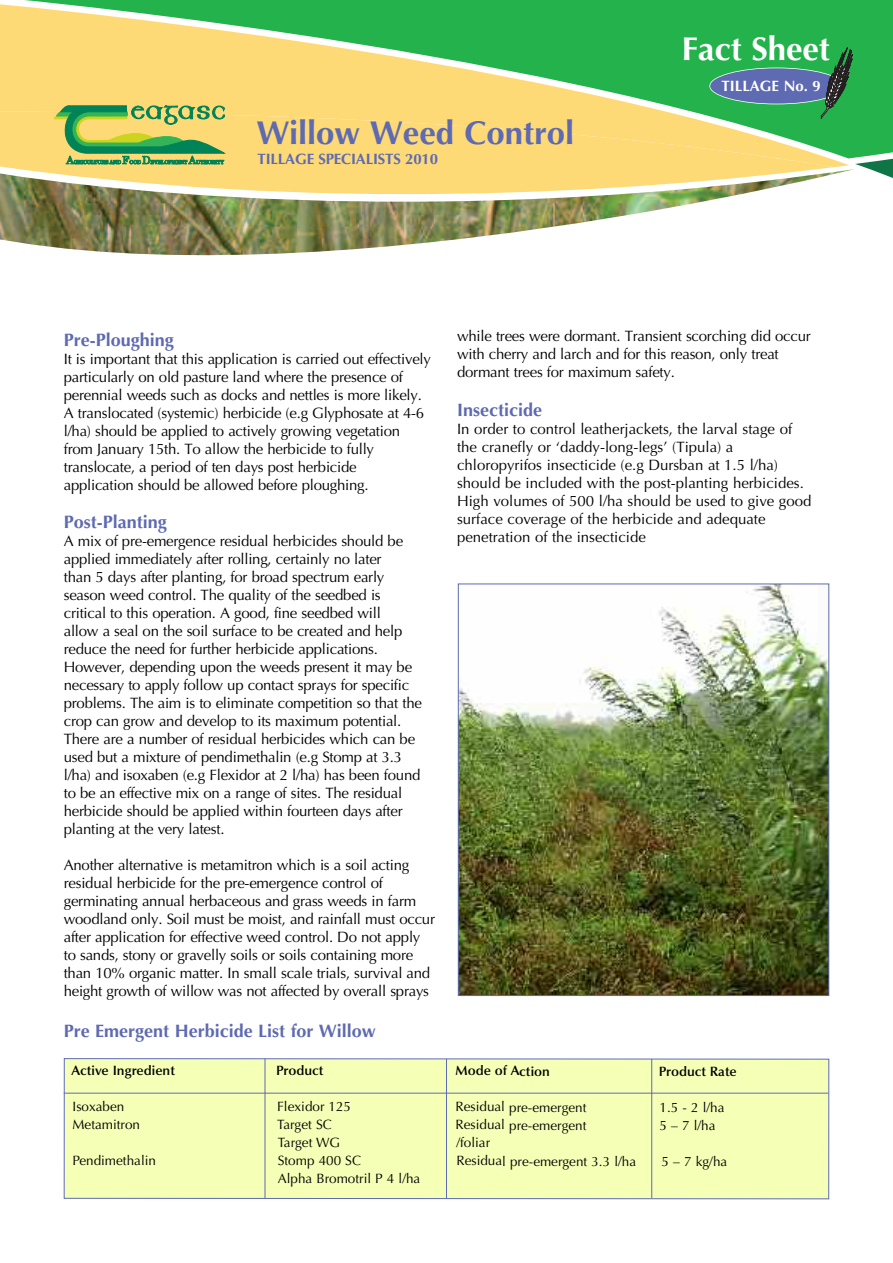
<style>
.page{position:relative;width:893px;height:1263px;background:#fff}
.page>*{position:absolute;margin:0;border:0;box-sizing:border-box;transform-origin:0 0}
.t1{font:700 33px "Optima CELT";color:#5e6ab1}
.t2{font:700 33px "Optima CELT";letter-spacing:-.005em;color:#fff}
.t3{font:700 18px "Optima CELT";color:#5e6ab1}
.t4{font:15px/18px "Optima CELT";letter-spacing:-.015em;color:#000}
.t5{font:700 15px "Optima CELT";letter-spacing:-.01em;color:#5e6ab1}
.t6{font:700 15px "Optima CELT";color:#fff}
.t7{font:13.5px "Optima LT";color:#000}
.t8{font:600 13.5px "Optima LT";color:#000}
</style>
<div class="page">
<div style="left:0;top:158px;width:834px;height:11px;background:#feda77"></div>
<svg style="left:0;top:0;width:893px;height:158px;background:#a1ca6a"></svg>
<svg style="left:855px;top:130px;width:38px;height:48px"></svg>
<img style="left:0;top:169px;width:854px;height:87px">
<svg style="left:54px;top:105px;width:171px;height:60px;background:#96b964"></svg>
<div style="left:710px;top:68px;width:133px;height:36px;background:#5e6ab1;border-radius:50%"></div>
<div style="left:709px;top:68px;width:135px;height:36px;border:2px solid #fff;border-radius:50%"></div>
<svg style="left:821px;top:45px;width:33px;height:74px;background:#2c8149"></svg>
<div style="left:63px;top:1058px;width:767px;height:142px;background:#f6ffb6"></div>
<hr style="left:265px;top:1059px;width:1px;height:139px;background:#5e6ab1">
<hr style="left:446px;top:1059px;width:1px;height:139px;background:#5e6ab1">
<hr style="left:651px;top:1059px;width:1px;height:139px;background:#5e6ab1">
<hr style="left:64px;top:1093px;width:764px;height:1px;background:#5e6ab1">
<img style="left:460px;top:586px;width:367px;height:408px">
<div style="left:458px;top:584px;width:371px;height:412px;border:1px solid #5e6ab1"></div>
<h1 class="t2" style="left:682px;top:35px;width:149px">Fact Sheet</h1>
<h1 class="t1" style="left:256px;top:120px;width:319px">Willow Weed Control</h1>
<p class="t5" style="left:258px;top:153px;width:182px">TILLAGE SPECIALISTS 2010</p>
<p class="t6" style="left:722px;top:80px;width:101px">TILLAGE No. 9</p>
<p class="t3" style="left:64px;top:332px;width:112px">Pre-Ploughing</p>
<p class="t4" style="left:64px;top:351px;width:369px">It is important that this application is carried out effectively particularly on old pasture land where the presence of perennial weeds such as docks and nettles is more likely.<br>A translocated (systemic) herbicide (e.g Glyphosate at 4-6 l/ha) should be applied to actively growing vegetation from January 15th. To allow the herbicide to fully translocate, a period of ten days post herbicide<br>application should be allowed before ploughing.</p>
<p class="t3" style="left:64px;top:515px;width:105px">Post-Planting</p>
<p class="t4" style="left:64px;top:533px;width:360px">A mix of pre-emergence residual herbicides should be applied immediately after rolling, certainly no later<br>than 5 days after planting, for broad spectrum early season weed control. The quality of the seedbed is critical to this operation. A good, fine seedbed will<br>allow a seal on the soil surface to be created and help reduce the need for further herbicide applications.<br>However, depending upon the weeds present it may be necessary to apply follow up contact sprays for specific problems. The aim is to eliminate competition so that the crop can grow and develop to its maximum potential.<br>There are a number of residual herbicides which can be used but a mixture of pendimethalin (e.g Stomp at 3.3 l/ha) and isoxaben (e.g Flexidor at 2 l/ha) has been found to be an effective mix on a range of sites. The residual herbicide should be applied within fourteen days after planting at the very latest.</p>
<p class="t4" style="left:64px;top:857px;width:373px">Another alternative is metamitron which is a soil acting residual herbicide for the pre-emergence control of germinating annual herbaceous and grass weeds in farm woodland only. Soil must be moist, and rainfall must occur after application for effective weed control. Do not apply to sands, stony or gravelly soils or soils containing more than 10% organic matter. In small scale trials, survival and height growth of willow was not affected by overall sprays</p>
<p class="t3" style="left:64px;top:1023px;width:314px">Pre Emergent Herbicide List for Willow</p>
<p class="t4" style="left:457px;top:329px;width:355px">while trees were dormant. Transient scorching did occur with cherry and larch and for this reason, only treat dormant trees for maximum safety.</p>
<p class="t3" style="left:457px;top:402px;width:86px">Insecticide</p>
<p class="t4" style="left:457px;top:421px;width:356px">In order to control leatherjackets, the larval stage of the cranefly or ‘daddy-long-legs’ (Tipula) a chloropyrifos insecticide (e.g Dursban at 1.5 l/ha) should be included with the post-planting herbicides.<br>High volumes of 500 l/ha should be used to give good surface coverage of the herbicide and adequate penetration of the insecticide</p>
<p class="t8" style="left:72px;top:1065px;width:105px">Active Ingredient</p>
<p class="t8" style="left:276px;top:1065px;width:49px">Product</p>
<p class="t8" style="left:456px;top:1065px;width:96px">Mode of Action</p>
<p class="t8" style="left:659px;top:1065px;width:80px">Product Rate</p>
<p class="t7" style="left:73px;top:1101px;width:53px">Isoxaben</p>
<p class="t7" style="left:277px;top:1101px;width:75px">Flexidor 125</p>
<p class="t7" style="left:455px;top:1101px;width:132px">Residual pre-emergent</p>
<p class="t7" style="left:660px;top:1101px;width:66px">1.5 - 2 l/ha</p>
<p class="t7" style="left:73px;top:1119px;width:69px">Metamitron</p>
<p class="t7" style="left:277px;top:1119px;width:56px">Target SC</p>
<p class="t7" style="left:455px;top:1119px;width:132px">Residual pre-emergent</p>
<p class="t7" style="left:660px;top:1119px;width:57px">5 – 7 l/ha</p>
<p class="t7" style="left:278px;top:1137px;width:64px">Target WG</p>
<p class="t7" style="left:456px;top:1137px;width:35px">/foliar</p>
<p class="t7" style="left:73px;top:1155px;width:85px">Pendimethalin</p>
<p class="t7" style="left:278px;top:1155px;width:85px">Stomp 400 SC</p>
<p class="t7" style="left:456px;top:1155px;width:181px">Residual pre-emergent 3.3 l/ha</p>
<p class="t7" style="left:662px;top:1155px;width:67px">5 – 7 kg/ha</p>
<p class="t7" style="left:278px;top:1173px;width:144px">Alpha Bromotril P 4 l/ha</p>
</div>
